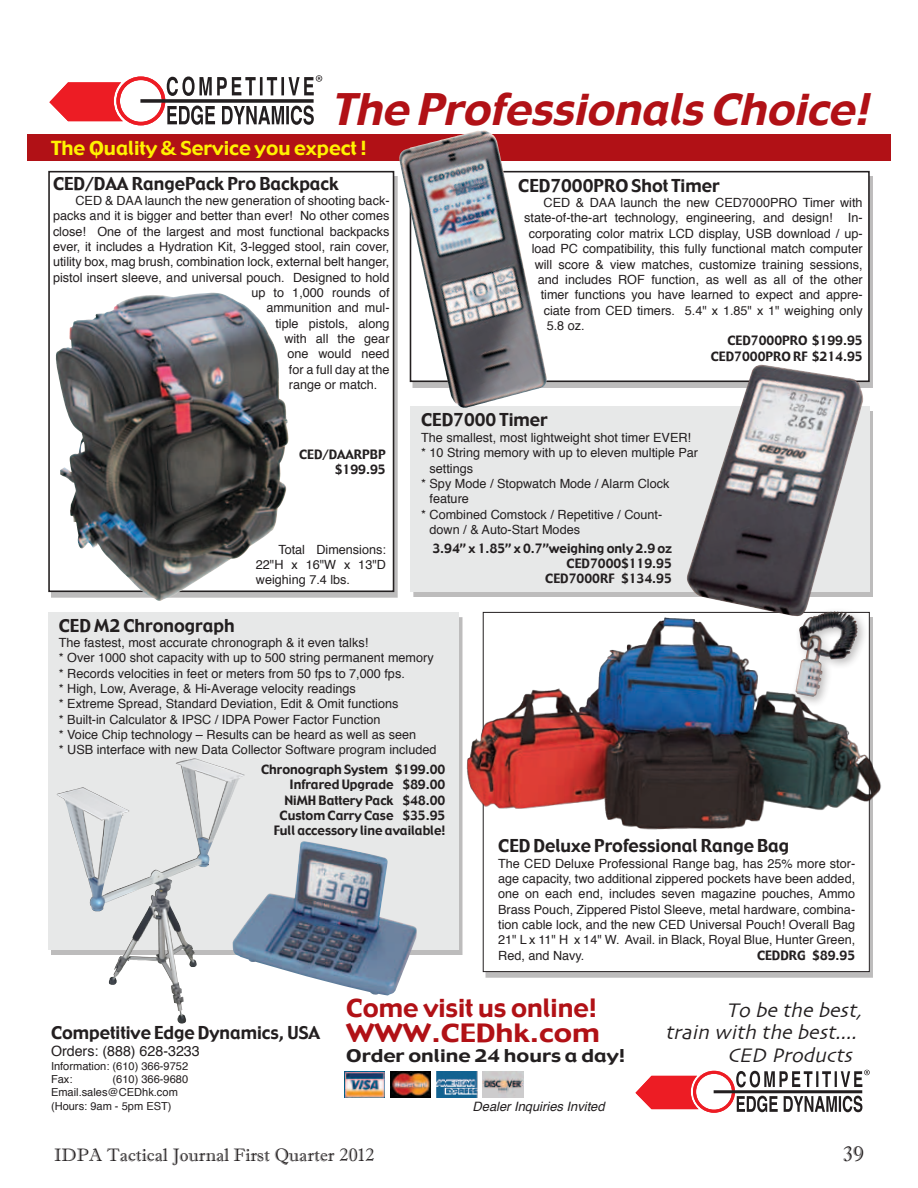
<style>
.page{position:relative;width:918px;height:1188px;background:#fff}
.page>*{position:absolute;margin:0;border:0;box-sizing:border-box;transform-origin:0 0}
.t1{font:italic 42.6px "Gadget";color:#b11116;scale:1.05 1}
.t2{font:24.75px/25.5px "Gadget";color:#b11116;scale:1.05 1}
.t3{font:21px "Imprint MT Shadow";color:#231f20}
.t4{font:italic 20.55px "Skia";color:#231f20}
.t5{font:19.05px "Gadget";color:#fff200;scale:1.05 1}
.t6{font:18px "Imprint MT Shadow";color:#231f20}
.t7{font:17.4px "Gadget";color:#231f20}
.t8{font:17.25px "Gadget";color:#231f20;scale:1.2 1}
.t9{font:14.25px "Helvetica";color:#231f20}
.t10{font:italic 12.9px "Helvetica";color:#231f20}
.t11{font:12.6px/15.3px "Helvetica";color:#231f20;text-align:justify}
.t12{font:12.6px/15.3px "Gadget";color:#231f20;text-align:right}
.t13{font:11.1px/13.4px "Helvetica";color:#231f20}
.t14{font:9px "Helvetica";color:#000}
</style>
<div class="page">
<div style="left:413px;top:411px;width:460px;height:186px;background:#231f20;opacity:.3"></div>
<div style="left:411px;top:406px;width:459px;height:185px;background:#e7e8e8"></div>
<div style="left:413px;top:176px;width:460px;height:211px;background:#231f20;opacity:.3"></div>
<svg style="left:413px;top:174px;width:454px;height:205px"></svg>
<div style="left:410px;top:171px;width:460px;height:211px;border:2px solid #231f20"></div>
<div style="left:51px;top:176px;width:346px;height:421px;background:#231f20;opacity:.3"></div>
<svg style="left:51px;top:176px;width:340px;height:413px"></svg>
<div style="left:48px;top:171px;width:346px;height:421px;border:2px solid #231f20"></div>
<div style="left:486px;top:617px;width:387px;height:360px;background:#231f20;opacity:.3"></div>
<svg style="left:485px;top:617px;width:383px;height:353px"></svg>
<div style="left:48px;top:612px;width:411px;height:337px;background:#e7e8e8"></div>
<img style="left:233px;top:841px;width:184px;height:155px">
<img style="left:57px;top:758px;width:142px;height:266px">
<div style="left:27px;top:134px;width:864px;height:27px;background:#b11116"></div>
<svg style="left:49px;top:75px;width:273px;height:50px"></svg>
<svg style="left:636px;top:1070px;width:234px;height:43px"></svg>
<img style="left:390px;top:1072px;width:41px;height:25px">
<img style="left:344px;top:1072px;width:41px;height:25px">
<img style="left:483px;top:1072px;width:40px;height:25px">
<img style="left:437px;top:1072px;width:40px;height:25px">
<img style="left:125px;top:293px;width:85px;height:7px">
<img style="left:400px;top:130px;width:85px;height:26px">
<img style="left:687px;top:365px;width:177px;height:251px">
<img style="left:609px;top:617px;width:56px;height:38px">
<div style="left:790px;top:606px;width:77px;height:101px;background:#231f20;opacity:.3"></div>
<img style="left:795px;top:612px;width:63px;height:85px">
<h1 class="t1" style="left:331px;top:81px;width:525px">The ProfessionalsChoice!</h1>
<h3 class="t5" style="left:51px;top:136px;width:302px">The Quality &amp; Service you expect !</h3>
<h3 class="t7" style="left:53px;top:172px;width:287px">CED/DAA RangePack Pro Backpack</h3>
<p class="t11" style="left:75px;top:193px;width:316px">CED &amp; DAA launch the new generation of shooting back-</p>
<p class="t11" style="left:53px;top:209px;width:338px">packs and it is bigger and better than ever! No other comes</p>
<p class="t11" style="left:53px;top:224px;width:338px">close! One of the largest and most functional backpacks</p>
<p class="t11" style="left:53px;top:239px;width:338px">ever, it includes a Hydration Kit, 3-legged stool, rain cover,</p>
<p class="t11" style="left:53px;top:255px;width:338px">utility box, mag brush, combination lock, external belt hanger,</p>
<p class="t11" style="left:53px;top:270px;width:338px">pistol insert sleeve, and universal pouch. Designed to hold</p>
<p class="t11" style="left:251px;top:285px;width:140px">up to 1,000 rounds of</p>
<p class="t11" style="left:266px;top:301px;width:125px">ammunition and mul-</p>
<p class="t11" style="left:275px;top:316px;width:116px">tiple pistols, along</p>
<p class="t11" style="left:284px;top:331px;width:107px">with all the gear</p>
<p class="t11" style="left:287px;top:347px;width:104px">one would need</p>
<p class="t11" style="left:289px;top:362px;width:102px">for a full day at the</p>
<p class="t11" style="left:289px;top:377px;width:90px">range or match.</p>
<p class="t12" style="left:299px;top:447px;width:88px">CED/DAARPBP $199.95</p>
<p class="t11" style="left:256px;top:542px;width:132px;text-indent:22px">Total Dimensions:<br>22"H x 16"W x 13"D weighing 7.4 lbs.</p>
<h3 class="t7" style="left:518px;top:174px;width:203px">CED7000PRO Shot Timer</h3>
<p class="t11" style="left:544px;top:195px;width:321px">CED &amp; DAA launch the new CED7000PRO Timer with</p>
<p class="t11" style="left:524px;top:211px;width:340px">state-of-the-art technology, engineering, and design! In-</p>
<p class="t11" style="left:529px;top:226px;width:336px">corporating color matrix LCD display, USB download / up-</p>
<p class="t11" style="left:532px;top:241px;width:333px">load PC compatibility, this fully functional match computer</p>
<p class="t11" style="left:535px;top:257px;width:330px">will score &amp; view matches, customize training sessions,</p>
<p class="t11" style="left:538px;top:272px;width:327px">and includes ROF function, as well as all of the other</p>
<p class="t11" style="left:541px;top:288px;width:324px">timer functions you have learned to expect and appre-</p>
<p class="t11" style="left:544px;top:303px;width:320px">ciate from CED timers. 5.4" x 1.85" x 1" weighing only</p>
<p class="t11" style="left:547px;top:318px;width:39px">5.8 oz.</p>
<p class="t12" style="left:711px;top:334px;width:154px">CED7000PRO $199.95<br>CED7000PRO RF $214.95</p>
<h3 class="t7" style="left:421px;top:409px;width:128px">CED7000 Timer</h3>
<p class="t11" style="left:421px;top:430px;width:272px">The smallest, most lightweight shot timer EVER!</p>
<p class="t11" style="left:421px;top:445px;width:279px">* 10 String memory with up to eleven multiple Par</p>
<p class="t11" style="left:430px;top:461px;width:45px">settings</p>
<p class="t11" style="left:421px;top:476px;width:250px">* Spy Mode / Stopwatch Mode / Alarm Clock</p>
<p class="t11" style="left:430px;top:491px;width:41px">feature</p>
<p class="t11" style="left:421px;top:507px;width:243px">* Combined Comstock / Repetitive / Count-</p>
<p class="t11" style="left:430px;top:522px;width:152px">down / &amp; Auto-Start Modes</p>
<p class="t12" style="left:432px;top:541px;width:241px">3.94” x 1.85” x 0.7”weighing only 2.9 oz<br>CED7000$119.95<br>CED7000RF $134.95</p>
<h3 class="t7" style="left:59px;top:614px;width:177px">CED M2 Chronograph</h3>
<p class="t11" style="left:59px;top:635px;width:379px;text-align:left">The fastest, most accurate chronograph &amp; it even talks!<br>* Over 1000 shot capacity with up to 500 string permanent memory * Records velocities in feet or meters from 50 fps to 7,000 fps.<br>* High, Low, Average, &amp; Hi-Average velocity readings<br>* Extreme Spread, Standard Deviation, Edit &amp; Omit functions<br>* Built-in Calculator &amp; IPSC / IDPA Power Factor Function<br>* Voice Chip technology – Results can be heard as well as seen<br>* USB interface with new Data Collector Software program included</p>
<p class="t12" style="left:261px;top:762px;width:186px">Chronograph System $199.00<br>Infrared Upgrade $89.00<br>NiMH Battery Pack $48.00<br>Custom Carry Case $35.95<br>Full accessory line available!</p>
<h3 class="t7" style="left:498px;top:835px;width:293px">CED Deluxe Professional Range Bag</h3>
<p class="t11" style="left:498px;top:856px;width:359px">The CED Deluxe Professional Range bag, has 25% more stor&shy;age capacity, two additional zippered pockets have been added, one on each end, includes seven magazine pouches, Ammo Brass Pouch, Zippered Pistol Sleeve, metal hardware, combina&shy;tion cable lock, and the new CED Universal Pouch! Overall Bag 21" L x 11" H x 14" W. Avail. in Black, Royal Blue, Hunter Green, Red, and Navy.</p>
<p class="t12" style="left:757px;top:948px;width:100px">CEDDRG $89.95</p>
<h3 class="t7" style="left:51px;top:1022px;width:271px">Competitive Edge Dynamics, USA</h3>
<p class="t9" style="left:51px;top:1040px;width:150px">Orders: (888) 628-3233</p>
<p class="t13" style="left:51px;top:1060px;width:139px">Information: (610) 366-9752<br>Fax:</p>
<p class="t13" style="left:51px;top:1073px;width:139px;text-indent:62px">(610) 366-9680<br>Email.sales@CEDhk.com (Hours: 9am - 5pm EST)</p>
<h2 class="t2" style="left:346px;top:996px;width:243px">Come visit us online!<br>WWW.CEDhk.com</h2>
<h3 class="t8" style="left:346px;top:1045px;width:234px">Order online 24 hours a day!</h3>
<p class="t10" style="left:473px;top:1096px;width:138px">DealerInquiriesInvited</p>
<h3 class="t4" style="left:727px;top:998px;width:142px">To bethebest,</h3>
<h3 class="t4" style="left:665px;top:1020px;width:199px">train with thebest....</h3>
<h3 class="t4" style="left:727px;top:1043px;width:132px">CED Products</h3>
<h3 class="t6" style="left:54px;top:1144px;width:322px">IDPA Tactical Journal First Quarter 2012</h3>
<h3 class="t3" style="left:843px;top:1141px;width:23px">39</h3>
<p class="t14" style="left:42px;top:1146px;width:132px">1011Tactical Journal_ab.indd 1</p>
</div>
